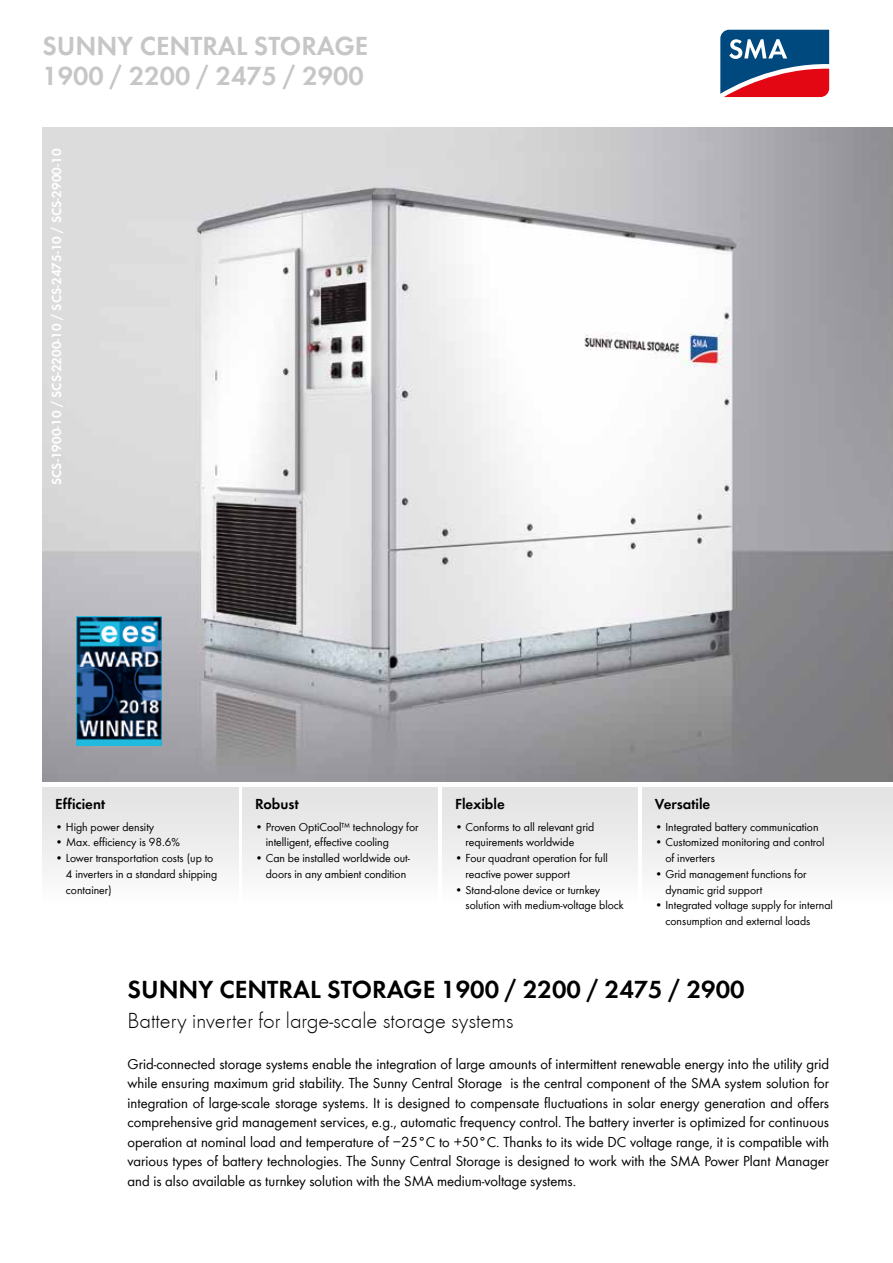
<style>
.page{position:relative;width:893px;height:1263px;background:#fff}
.page>*{position:absolute;margin:0;border:0;box-sizing:border-box;transform-origin:0 0}
.t1{font:600 27px/30px "SMA Futura Global";color:#c6c6c6}
.t2{font:600 25.5px "SMA Futura Global";color:#000}
.t3{font:300 22.5px "SMA Futura Global";color:#000}
.t4{font:15px/19.5px "SMA Futura Global";color:#000;text-align:justify}
.t5{font:600 15px "SMA Futura Global";color:#000}
.t6{font:600 13.5px "SMA Futura Global";color:#fff}
.t7{font:12px/15.8px "SMA Futura Global";color:#000}
</style>
<div class="page">
<img style="left:43px;top:128px;width:850px;height:654px">
<div style="left:43px;top:787px;width:195px;height:119px;background:linear-gradient(to bottom,#e1e1e1,#fdfdfd)"></div>
<div style="left:242px;top:787px;width:196px;height:119px;background:linear-gradient(to bottom,#e1e1e1,#fdfdfd)"></div>
<div style="left:442px;top:787px;width:196px;height:119px;background:linear-gradient(to bottom,#e1e1e1,#fdfdfd)"></div>
<div style="left:642px;top:787px;width:251px;height:119px;background:linear-gradient(to bottom,#e1e1e1,#fdfdfd)"></div>
<img style="left:77px;top:616px;width:85px;height:130px">
<svg style="left:720px;top:30px;width:109px;height:67px;background:#635174"></svg>
<h1 class="t1" style="left:43px;top:30px;width:327px">SUNNY CENTRAL STORAGE<br>1900 / 2200 / 2475 / 2900</h1>
<p class="t6" style="left:49px;top:485px;width:338px;rotate:-90deg">SCS-1900-10 / SCS-2200-10 / SCS-2475-10 / SCS-2900-10</p>
<p class="t5" style="left:55px;top:795px;width:51px">Efficient</p>
<p class="t7" style="left:55px;top:819px;width:101px">• High power density</p>
<p class="t7" style="left:55px;top:834px;width:126px">• Max. efficiency is 98.6%</p>
<p class="t7" style="left:66px;top:850px;width:153px;text-indent:-11px">• Lower transportation costs (up to<br>4 inverters in a standard shipping container)</p>
<p class="t5" style="left:255px;top:795px;width:45px">Robust</p>
<p class="t7" style="left:266px;top:819px;width:154px;text-indent:-11px">• Proven OptiCool™ technology for intelligent, effective cooling</p>
<p class="t7" style="left:255px;top:850px;width:156px;text-align:center">• Can be installed worldwide out&shy;doors in any ambient condition</p>
<p class="t5" style="left:455px;top:795px;width:51px">Flexible</p>
<p class="t7" style="left:466px;top:819px;width:130px;text-indent:-11px">• Conforms to all relevant grid requirements worldwide</p>
<p class="t7" style="left:466px;top:850px;width:144px;text-indent:-11px">• Four quadrant operation for full reactive power support</p>
<p class="t7" style="left:466px;top:882px;width:160px;text-indent:-11px">• Stand-alone device or turnkey solution with medium-voltage block</p>
<p class="t5" style="left:655px;top:795px;width:57px">Versatile</p>
<p class="t7" style="left:655px;top:819px;width:165px">• Integrated battery communication</p>
<p class="t7" style="left:665px;top:834px;width:161px;text-indent:-11px">• Customized monitoring and control of inverters</p>
<p class="t7" style="left:665px;top:866px;width:143px;text-indent:-11px">• Grid management functions for dynamic grid support</p>
<p class="t7" style="left:665px;top:897px;width:169px;text-indent:-11px">• Integrated voltage supply for internal consumption and external loads</p>
<h2 class="t2" style="left:128px;top:974px;width:618px">SUNNY CENTRAL STORAGE 1900 / 2200 / 2475 / 2900</h2>
<h3 class="t3" style="left:128px;top:1007px;width:388px">Battery inverter for large-scale storage systems</h3>
<p class="t4" style="left:128px;top:1054px;width:703px">Grid-connected storage systems enable the integration of large amounts of intermittent renewable energy into the utility grid while ensuring maximum grid stability. The Sunny Central Storage is the central component of the SMA system solution for integration of large-scale storage systems. It is designed to compensate fluctuations in solar energy generation and offers comprehensive grid management services, e.g., automatic frequency control. The battery inverter is optimized for continuous operation at nominal load and temperature of −25°C to +50°C. Thanks to its wide DC voltage range, it is compatible with various types of battery technologies. The Sunny Central Storage is designed to work with the SMA Power Plant Manager and is also available as turnkey solution with the SMA medium-voltage systems.</p>
</div>
